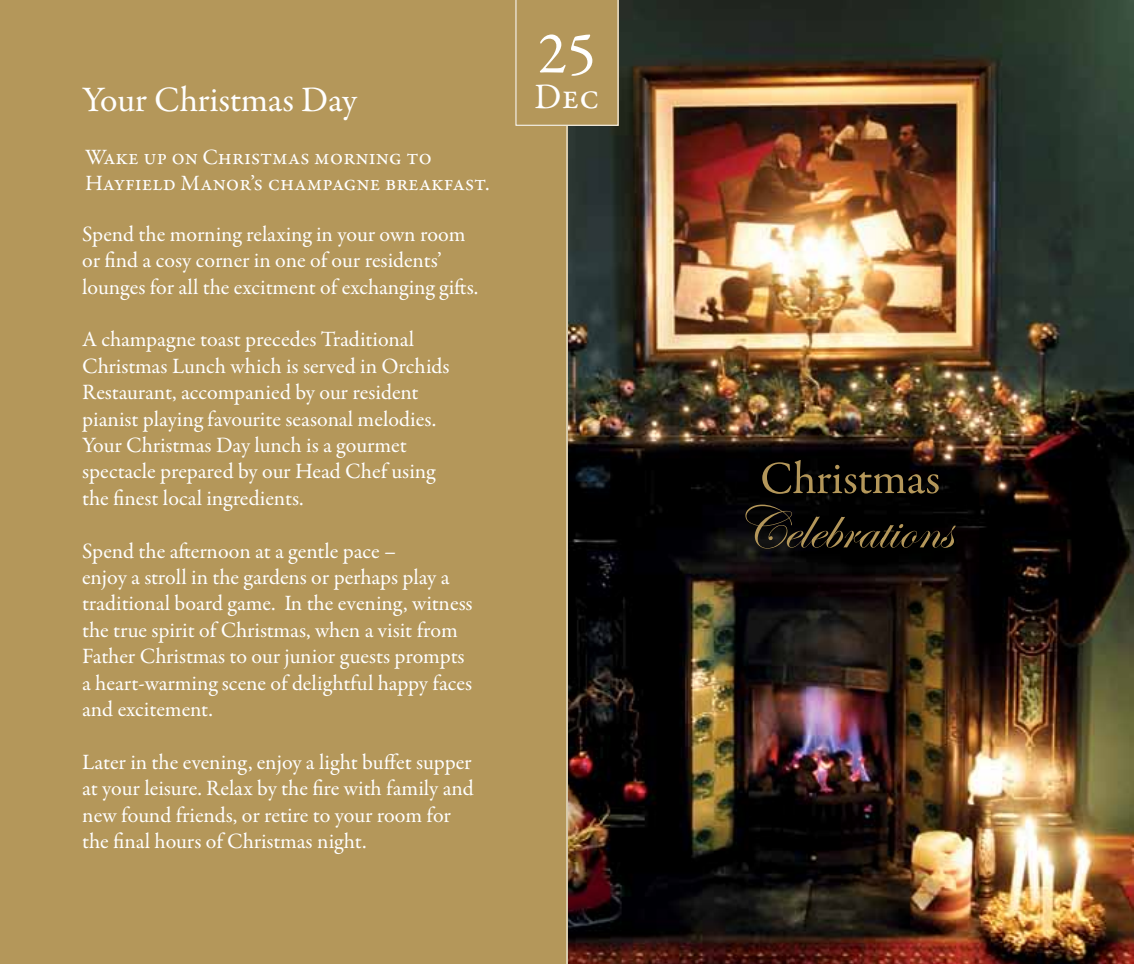
<style>
.page{position:relative;width:1134px;height:964px;background:#fff}
.page>*{position:absolute;margin:0;border:0;box-sizing:border-box;transform-origin:0 0}
.t1{font:60px "Garamond Premr Pro";color:#fff}
.t2{font:36px "Garamond Premr Pro";letter-spacing:-.01em;color:#fff}
.t3{font:22px/26.4px "Garamond Premr Pro";color:#fff}
.t4{font:22px/26.4px "Garamond Premr Pro";letter-spacing:.02em;color:#fff}
</style>
<div class="page">
<img style="left:567px;top:0;width:567px;height:964px">
<div style="left:0;top:0;width:567px;height:964px;background:#b4975a"></div>
<svg style="left:762px;top:460px;width:177px;height:34px;background:#272113"></svg>
<svg style="left:745px;top:504px;width:210px;height:44px;background:#1a160e"></svg>
<hr style="left:566px;top:0;width:1px;height:964px;background:#fff">
<div style="left:515px;top:0;width:103px;height:126px;background:#b4975a"></div>
<h2 class="t2" style="left:82px;top:78px;width:277px">Your Christmas Day</h2>
<p class="t3" style="left:85px;top:144px;width:406px">Wake up on Christmas morning to<br>Hayfield Manor’s champagne breakfast.</p>
<p class="t3" style="left:82px;top:221px;width:398px">Spend the morning relaxing in your own room or find a cosy corner in one of our residents’ lounges for all the excitment of exchanging gifts.</p>
<p class="t3" style="left:82px;top:327px;width:369px">A champagne toast precedes Traditional Christmas Lunch which is served in Orchids Restaurant, accompanied by our resident pianist playing favourite seasonal melodies.<br>Your Christmas Day lunch is a gourmet spectacle prepared by our Head Chef using the finest local ingredients.</p>
<p class="t4" style="left:82px;top:538px;width:392px">Spend the afternoon at a gentle pace –<br>enjoy a stroll in the gardens or perhaps play a traditional board game. In the evening, witness the true spirit of Christmas, when a visit from Father Christmas to our junior guests prompts a heart-warming scene of delightful happy faces and excitement.</p>
<p class="t3" style="left:82px;top:749px;width:393px">Later in the evening, enjoy a light buffet supper at your leisure. Relax by the fire with family and new found friends, or retire to your room for the final hours of Christmas night.</p>
<h1 class="t1" style="left:538px;top:17px;width:60px">25</h1>
<h2 class="t2" style="left:534px;top:75px;width:66px">Dec</h2>
</div>
